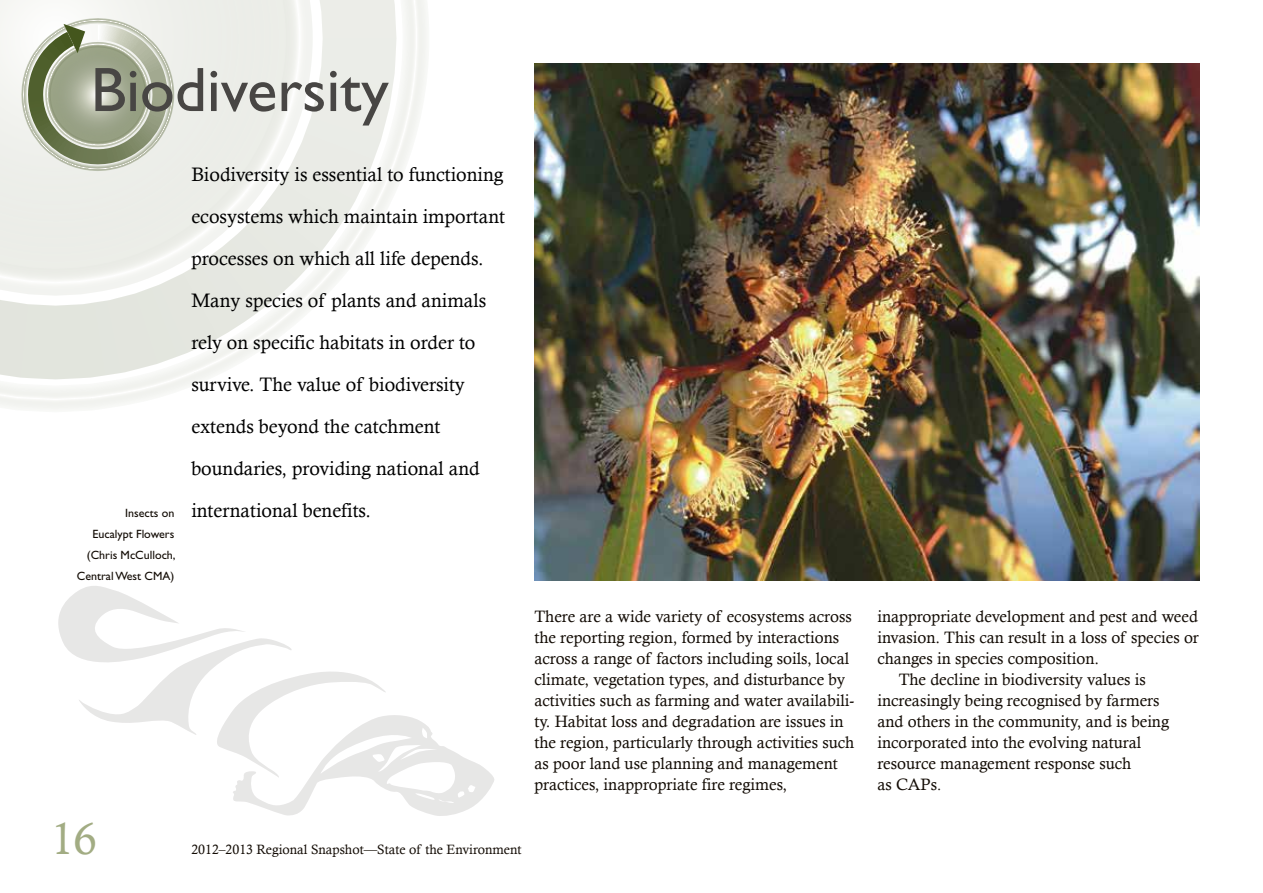
<style>
.page{position:relative;width:1263px;height:893px;background:#fff}
.page>*{position:absolute;margin:0;border:0;box-sizing:border-box;transform-origin:0 0}
.t1{font:63px "Gill Sans";color:#484644}
.t2{font:45px "Calisto";color:#a2ac83}
.t3{font:19.5px "Calisto";color:#000}
.t4{font:16.5px/21px "Calisto";color:#120b04}
.t5{font:13.5px "Calisto";color:#120b04}
.t6{font:12px/21px "Gill Sans";color:#120b04;text-align:right}
.s1{font-family:"Gill Sans";font-size:12px;color:#120b04}
.s2{font-size:15px}
</style>
<div class="page">
<svg style="left:0;top:0;width:427px;height:410px"></svg>
<svg style="left:0;top:0;width:396px;height:379px"></svg>
<svg style="left:21px;top:18px;width:153px;height:153px;background:#b5bba6"></svg>
<svg style="left:58px;top:586px;width:436px;height:230px"></svg>
<img style="left:534px;top:64px;width:665px;height:516px">
<h1 class="t1" style="left:91px;top:54px;width:300px">Biodiversity</h1>
<p class="t3" style="left:191px;top:163px;width:314px">Biodiversity is essential to functioning</p>
<p class="t3" style="left:191px;top:205px;width:315px">ecosystems which maintain important</p>
<p class="t3" style="left:191px;top:247px;width:294px">processes on which all life depends.</p>
<p class="t3" style="left:191px;top:289px;width:296px">Many species of plants and animals</p>
<p class="t3" style="left:191px;top:331px;width:286px">rely on specific habitats in order to</p>
<p class="t3" style="left:191px;top:373px;width:275px">survive. The value of biodiversity</p>
<p class="t3" style="left:191px;top:415px;width:250px">extends beyond the catchment</p>
<p class="t3" style="left:191px;top:457px;width:290px">boundaries, providing national and</p>
<p class="t3" style="left:125px;top:499px;width:247px"><span class="s1">Insects on</span> international benefits.</p>
<p class="t6" style="left:77px;top:524px;width:100px">Eucalypt Flowers (Chris McCulloch,<br>Central West CMA)</p>
<h2 class="t2" style="left:51px;top:813px;width:47px">16</h2>
<p class="t5" style="left:191px;top:842px;width:332px">2012–2013 Regional Snapshot—State of the Environment</p>
<p class="t4" style="left:534px;top:606px;width:321px">There are a wide variety of ecosystems across the reporting region, formed by interactions across a range of factors including soils, local climate, vegetation types, and disturbance by activities such as farming and water availabili&shy;ty. Habitat loss and degradation are issues in the region, particularly through activities such as poor land use planning and management practices, inappropriate fire regimes,</p>
<p class="t4" style="left:877px;top:606px;width:322px">inappropriate development and pest and weed</p>
<p class="t4" style="left:877px;top:627px;width:323px">invasion. This can result in a loss of species or</p>
<p class="t4" style="left:877px;top:648px;width:223px">changes in species composition.</p>
<p class="t4" style="left:899px;top:669px;width:249px">The decline in biodiversity values is</p>
<p class="t4" style="left:877px;top:690px;width:283px">increasingly being recognised by farmers</p>
<p class="t4" style="left:877px;top:711px;width:293px">and others in the community, and is being</p>
<p class="t4" style="left:877px;top:732px;width:265px">incorporated into the evolving natural</p>
<p class="t4" style="left:877px;top:753px;width:255px">resource management response such</p>
<p class="t4" style="left:877px;top:774px;width:65px">as CAPs<span class="s2">.</span></p>
</div>
